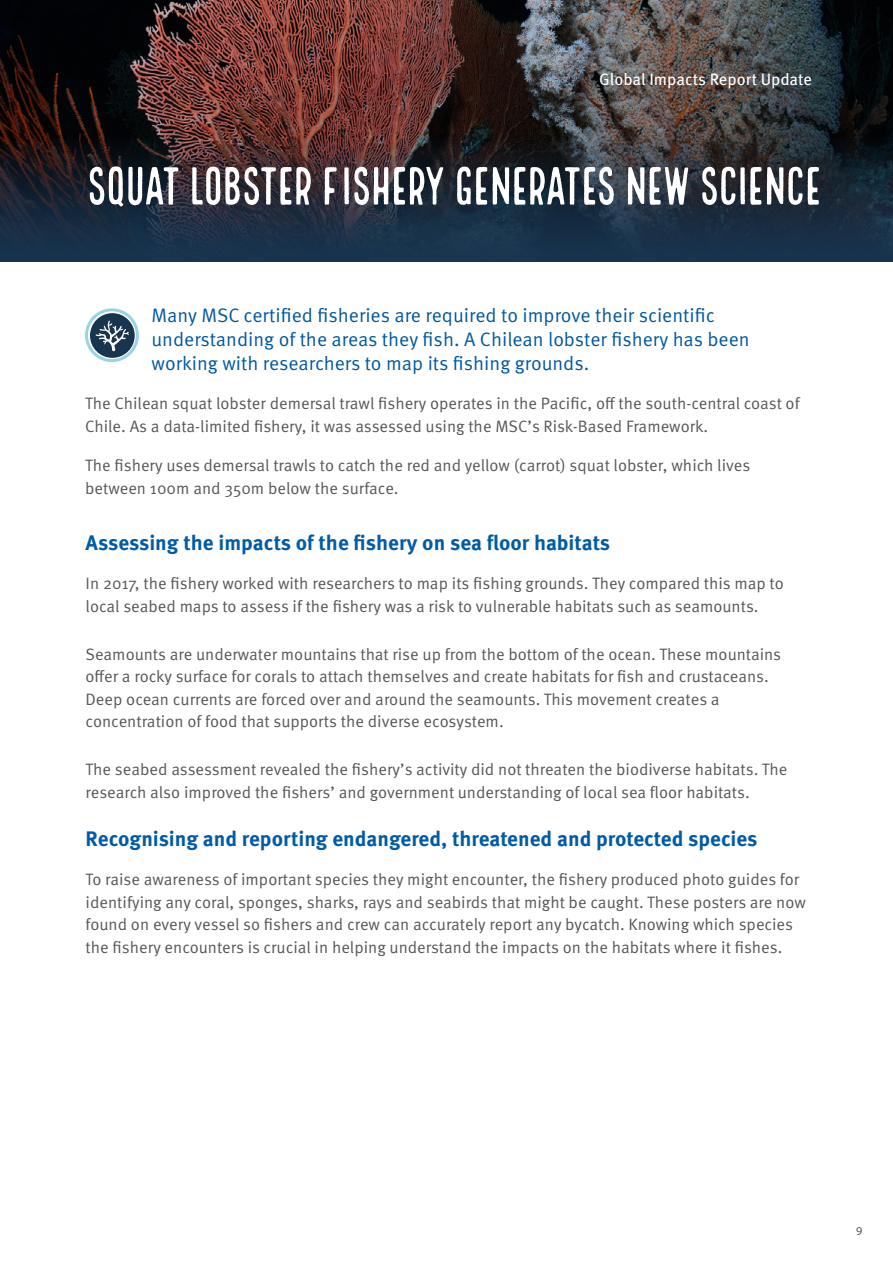
<style>
.page{position:relative;width:893px;height:1263px;background:#fff}
.page>*{position:absolute;margin:0;border:0;box-sizing:border-box;transform-origin:0 0}
.t1{font:52.35px "Local Brewery Four";letter-spacing:-.065em;color:#fff}
.t2{font:700 21px "Meta Pro";color:#005ba7}
.t3{font:19.5px/24px "Meta Pro";color:#0058a2}
.t4{font:16.5px/22.5px "Meta Pro";color:#575756}
.t5{font:16.5px "Meta Pro";color:#fff}
.t6{font:12px "Myriad Pro";color:#575756}
</style>
<div class="page">
<img style="left:0;top:0;width:893px;height:135px">
<svg style="left:0;top:135px;width:893px;height:126px;background:#232b39"></svg>
<svg style="left:87px;top:310px;width:50px;height:52px"></svg>
<div style="left:85px;top:308px;width:54px;height:54px;border:3px solid #98d4e4;border-radius:50%"></div>
<p class="t5" style="left:599px;top:69px;width:214px">Global Impacts Report Update</p>
<h1 class="t1" style="left:86px;top:157px;width:739px">SQUAT LOBSTER FISHERY GENERATES NEW SCIENCE</h1>
<p class="t3" style="left:152px;top:304px;width:600px">Many MSC certified fisheries are required to improve their scientific understanding of the areas they fish. A Chilean lobster fishery has been working with researchers to map its fishing grounds.</p>
<p class="t4" style="left:85px;top:393px;width:716px">The Chilean squat lobster demersal trawl fishery operates in the Pacific, off the south-central coast of<br>Chile. As a data-limited fishery, it was assessed using the MSC’s Risk-Based Framework.</p>
<p class="t4" style="left:85px;top:455px;width:667px">The fishery uses demersal trawls to catch the red and yellow (carrot) squat lobster, which lives between 100m and 350m below the surface.</p>
<p class="t2" style="left:86px;top:529px;width:526px">Assessing the impacts of the fishery on sea floor habitats</p>
<p class="t4" style="left:86px;top:573px;width:700px">In 2017, the fishery worked with researchers to map its fishing grounds. They compared this map to local seabed maps to assess if the fishery was a risk to vulnerable habitats such as seamounts.</p>
<p class="t4" style="left:86px;top:643px;width:697px">Seamounts are underwater mountains that rise up from the bottom of the ocean. These mountains offer a rocky surface for corals to attach themselves and create habitats for fish and crustaceans.<br>Deep ocean currents are forced over and around the seamounts. This movement creates a concentration of food that supports the diverse ecosystem.</p>
<p class="t4" style="left:86px;top:759px;width:703px">The seabed assessment revealed the fishery’s activity did not threaten the biodiverse habitats. The research also improved the fishers’ and government understanding of local sea floor habitats.</p>
<p class="t2" style="left:86px;top:825px;width:673px">Recognising and reporting endangered, threatened and protected species</p>
<p class="t4" style="left:86px;top:869px;width:722px">To raise awareness of important species they might encounter, the fishery produced photo guides for identifying any coral, sponges, sharks, rays and seabirds that might be caught. These posters are now found on every vessel so fishers and crew can accurately report any bycatch. Knowing which species the fishery encounters is crucial in helping understand the impacts on the habitats where it fishes.</p>
<p class="t6" style="left:856px;top:1224px;width:8px">9</p>
</div>
